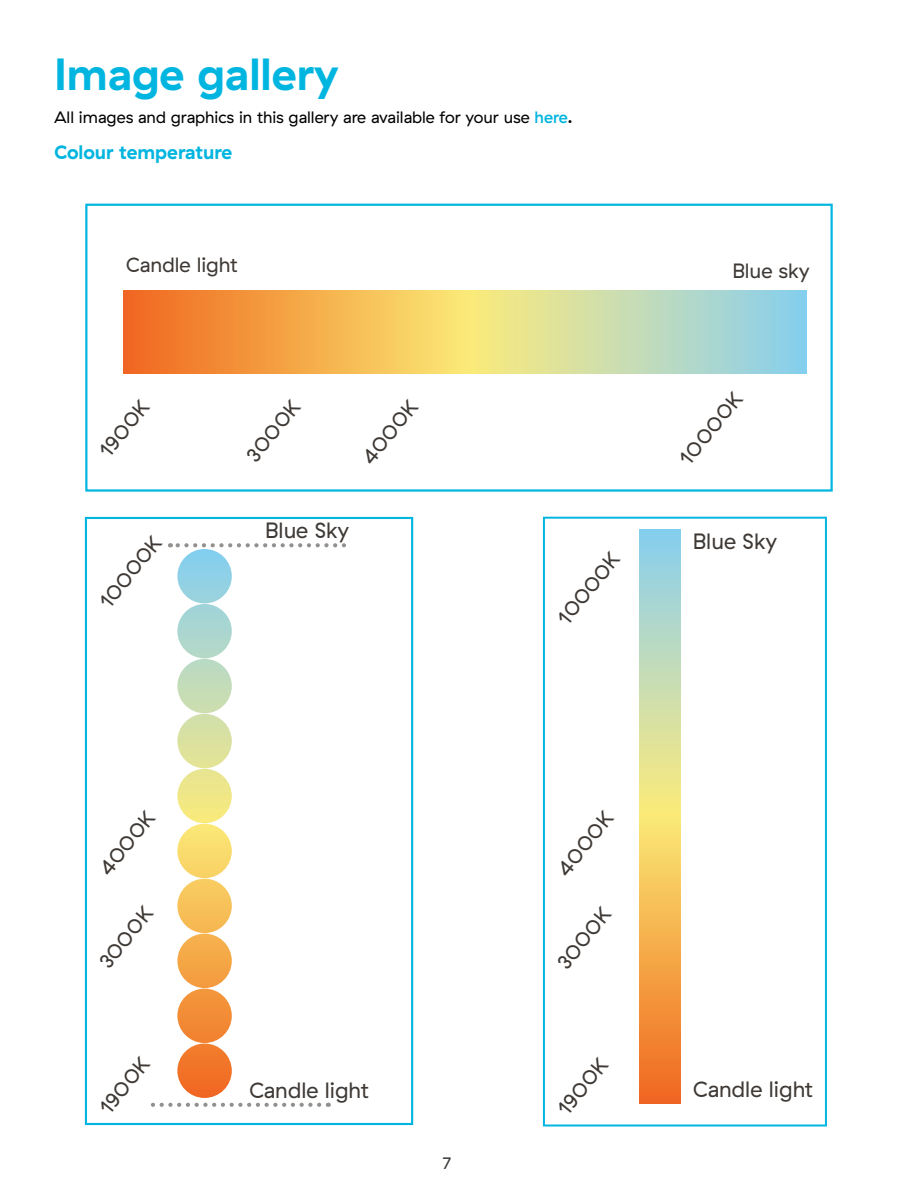
<style>
.page{position:relative;width:918px;height:1188px;background:#fff}
.page>*{position:absolute;margin:0;border:0;box-sizing:border-box;transform-origin:0 0}
.t1{font:700 45px "GT Haptik";color:#00b5df}
.t2{font:22.2px "GT Haptik";color:#3e3935}
.t3{font:20.7px "GT Haptik";color:#3e3935}
.t4{font:700 19.5px "GT Haptik";color:#00b5df}
.t5{font:16.5px "GT Haptik";color:#000}
.t6{font:16.5px "GT Haptik";color:#3e3935}
.s1{font-weight:500;color:#00b5df}
.s2{font-weight:500}
</style>
<div class="page">
<svg style="left:150px;top:1103px;width:169px;height:4px"></svg>
<svg style="left:170px;top:543px;width:174px;height:4px"></svg>
<div style="left:177px;top:1044px;width:55px;height:54px;background:#f17228;border-radius:27px"></div>
<div style="left:177px;top:989px;width:55px;height:54px;background:#f38c36;border-radius:27px"></div>
<div style="left:177px;top:934px;width:55px;height:54px;background:#f5a746;border-radius:27px"></div>
<div style="left:177px;top:879px;width:55px;height:54px;background:#f7c259;border-radius:27px"></div>
<div style="left:177px;top:824px;width:55px;height:54px;background:#f9dc6d;border-radius:27px"></div>
<div style="left:177px;top:769px;width:55px;height:54px;background:#f0e786;border-radius:27px"></div>
<div style="left:177px;top:714px;width:55px;height:54px;background:#dae1a0;border-radius:27px"></div>
<div style="left:177px;top:659px;width:55px;height:54px;background:#c3dcb9;border-radius:27px"></div>
<div style="left:177px;top:604px;width:55px;height:54px;background:#abd6d1;border-radius:27px"></div>
<div style="left:177px;top:549px;width:55px;height:54px;background:#8fd1e7;border-radius:27px"></div>
<div style="left:85px;top:517px;width:328px;height:608px;border:2px solid #00b5df"></div>
<div style="left:543px;top:517px;width:284px;height:609px;border:2px solid #00b5df"></div>
<svg style="left:640px;top:529px;width:41px;height:574px;background:#dbc17f"></svg>
<svg style="left:123px;top:290px;width:684px;height:84px;background:#dcc17e"></svg>
<div style="left:85px;top:204px;width:748px;height:288px;border:2px solid #00b5df"></div>
<h1 class="t1" style="left:54px;top:46px;width:286px">Image gallery</h1>
<p class="t5" style="left:54px;top:108px;width:520px">All images and graphics in this gallery are available for your use <span class="s1">here</span><span class="s2">.</span></p>
<p class="t4" style="left:54px;top:140px;width:180px">Colour temperature</p>
<p class="t3" style="left:126px;top:253px;width:113px">Candle light</p>
<p class="t3" style="left:732px;top:259px;width:79px">Blue sky</p>
<p class="t3" style="left:94px;top:447px;width:68px;rotate:-51deg">1900K</p>
<p class="t3" style="left:241px;top:452px;width:74px;rotate:-51deg">3000K</p>
<p class="t3" style="left:357px;top:454px;width:77px;rotate:-51deg">4000K</p>
<p class="t3" style="left:674px;top:455px;width:89px;rotate:-51deg">10000K</p>
<p class="t3" style="left:94px;top:598px;width:87px;rotate:-51deg">10000K</p>
<p class="t3" style="left:94px;top:865px;width:77px;rotate:-51deg">4000K</p>
<p class="t3" style="left:94px;top:958px;width:73px;rotate:-51deg">3000K</p>
<p class="t3" style="left:94px;top:1104px;width:68px;rotate:-51deg">1900K</p>
<p class="t2" style="left:265px;top:518px;width:86px">Blue Sky</p>
<p class="t2" style="left:249px;top:1077px;width:121px">Candle light</p>
<p class="t6" style="left:442px;top:1153px;width:10px">7</p>
<p class="t3" style="left:552px;top:615px;width:87px;rotate:-51deg">10000K</p>
<p class="t2" style="left:693px;top:528px;width:86px">Blue Sky</p>
<p class="t3" style="left:552px;top:865px;width:77px;rotate:-51deg">4000K</p>
<p class="t3" style="left:552px;top:959px;width:73px;rotate:-51deg">3000K</p>
<p class="t3" style="left:552px;top:1105px;width:68px;rotate:-51deg">1900K</p>
<p class="t2" style="left:693px;top:1077px;width:122px">Candle light</p>
</div>
